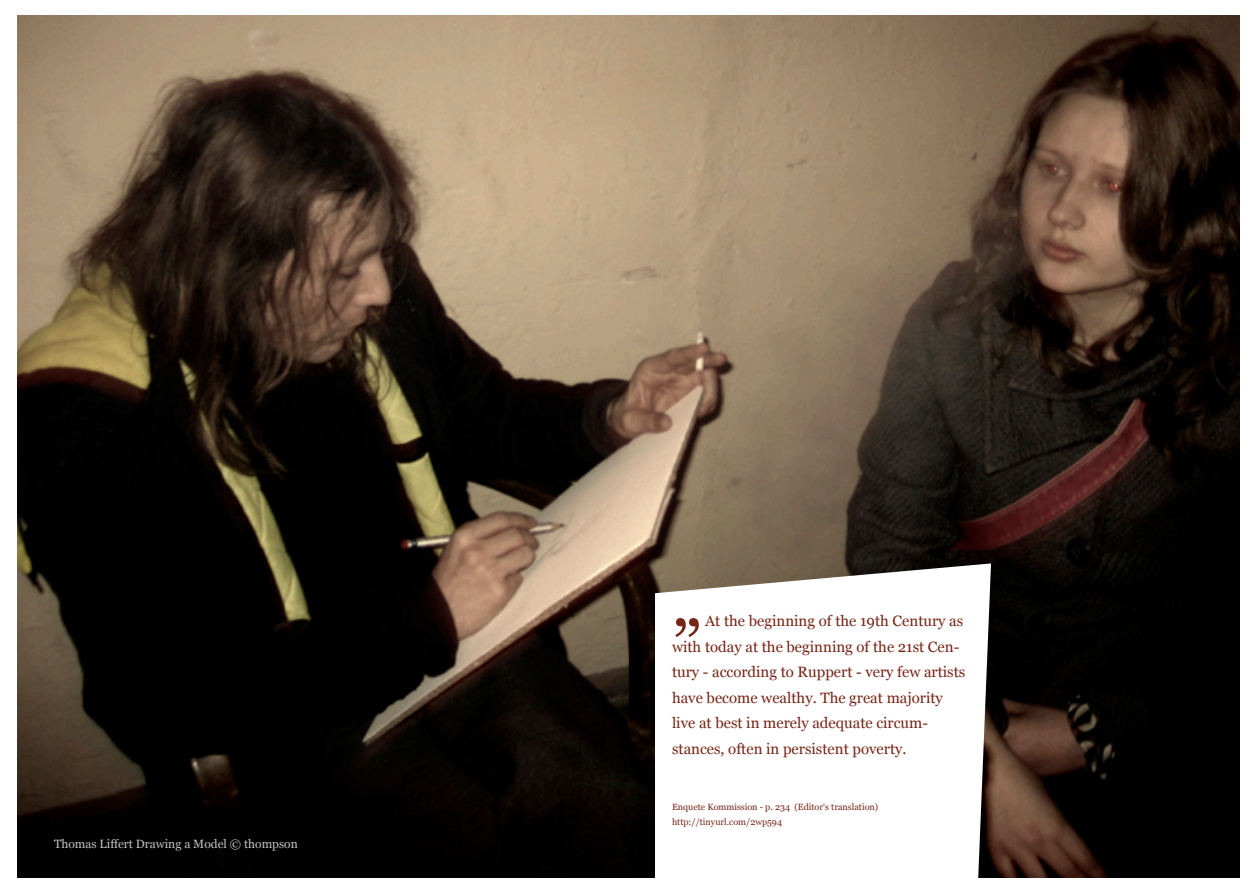
<style>
.page{position:relative;width:1259px;height:893px;background:#fff}
.page>*{position:absolute;margin:0;border:0;box-sizing:border-box;transform-origin:0 0}
.t1{font:72px "Georgia";color:#752416}
.t2{font:15px/25.5px "Georgia";color:#752416}
.t3{font:12px "Georgia";color:#c3c4c6}
.t4{font:9px/15.3px "Georgia";color:#752416}
</style>
<div class="page">
<img style="left:17px;top:15px;width:1223px;height:863px">
<svg style="left:655px;top:563px;width:336px;height:315px"></svg>
<p class="t3" style="left:54px;top:837px;width:245px">Thomas Liffert Drawing a Model © thompson</p>
<p class="t2" style="left:672px;top:608px;width:295px;text-indent:33px">At the beginning of the 19th Century as with today at the beginning of the 21st Cen&shy;tury - according to Ruppert - very few artists have become wealthy. The great majority live at best in merely adequate circum&shy;stances, often in persistent poverty.</p>
<h1 class="t1" style="left:672px;top:561px;width:31px">„</h1>
<p class="t4" style="left:672px;top:799px;width:208px">Enquete Kommission - p. 234 (Editor‘s translation) http://tinyurl.com/2wp594</p>
</div>
